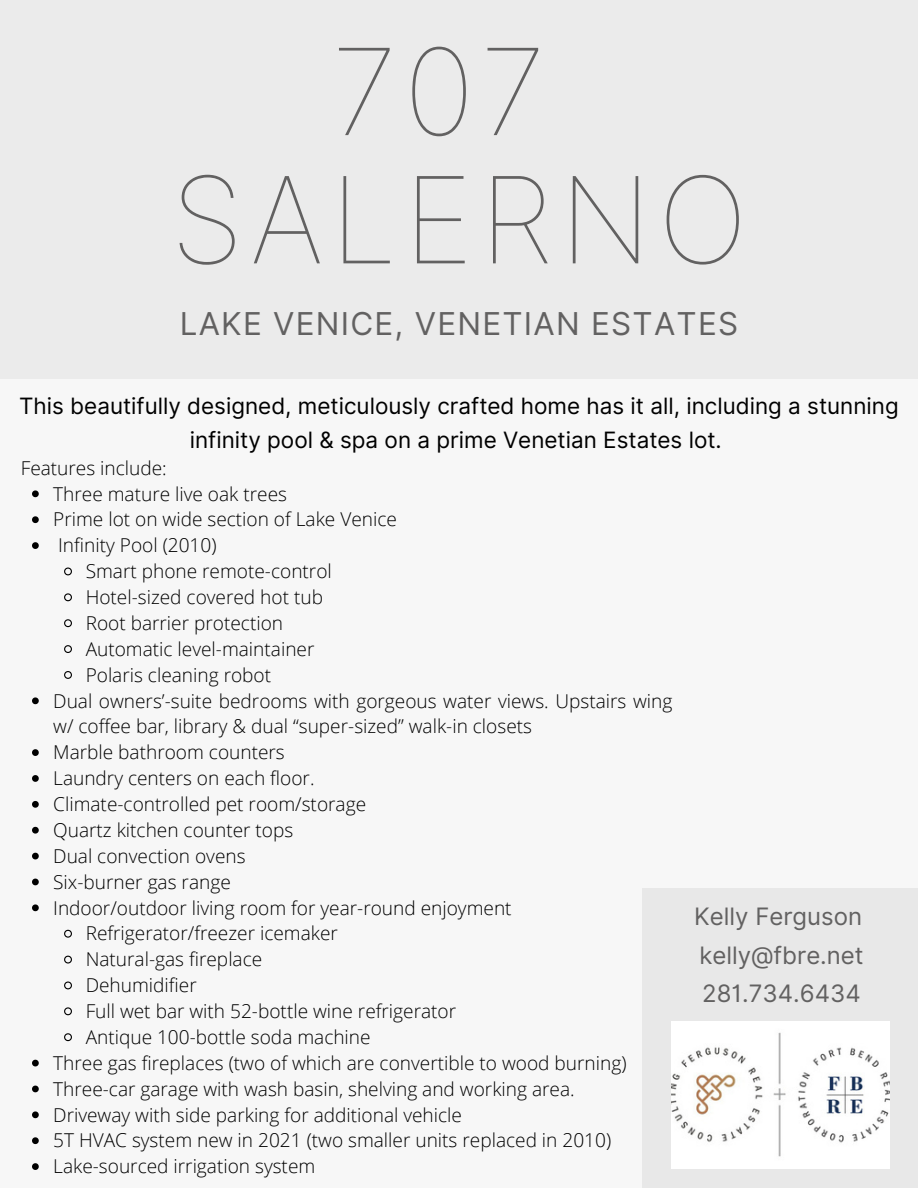
<style>
.page{position:relative;width:918px;height:1188px;background:#f7f7f7}
.page>*{position:absolute;margin:0;border:0;box-sizing:border-box;transform-origin:0 0}
.t1{font:120px/128.2px "Inter Thin BETA";letter-spacing:.05em;color:#626161;text-align:center}
.t2{font:31.5px "Inter";letter-spacing:.04em;color:#626161}
.t3{font:24px/38.2px "Inter";color:#626161;text-align:justify}
.t4{font:22.5px/34.8px "Inter";color:#000;text-align:center}
.t5{font:300 19.05px/25.8px "Open Sans";color:#000}
</style>
<div class="page">
<div style="left:0;top:0;width:918px;height:378px;background:#ebebeb"></div>
<div style="left:643px;top:888px;width:275px;height:300px;background:#e8e8e8"></div>
<img style="left:671px;top:1022px;width:218px;height:146px">
<svg style="left:32px;top:490px;width:7px;height:7px"></svg>
<svg style="left:32px;top:516px;width:7px;height:7px"></svg>
<svg style="left:32px;top:542px;width:7px;height:7px"></svg>
<svg style="left:64px;top:567px;width:8px;height:9px"></svg>
<svg style="left:64px;top:593px;width:8px;height:9px"></svg>
<svg style="left:64px;top:619px;width:8px;height:9px"></svg>
<svg style="left:64px;top:645px;width:8px;height:8px"></svg>
<svg style="left:64px;top:671px;width:8px;height:8px"></svg>
<svg style="left:32px;top:697px;width:7px;height:7px"></svg>
<svg style="left:32px;top:749px;width:7px;height:7px"></svg>
<svg style="left:32px;top:775px;width:7px;height:7px"></svg>
<svg style="left:32px;top:801px;width:7px;height:7px"></svg>
<svg style="left:32px;top:827px;width:7px;height:7px"></svg>
<svg style="left:32px;top:853px;width:7px;height:6px"></svg>
<svg style="left:32px;top:879px;width:7px;height:6px"></svg>
<svg style="left:32px;top:904px;width:7px;height:7px"></svg>
<svg style="left:64px;top:929px;width:8px;height:9px"></svg>
<svg style="left:64px;top:955px;width:8px;height:9px"></svg>
<svg style="left:64px;top:981px;width:8px;height:9px"></svg>
<svg style="left:64px;top:1007px;width:8px;height:9px"></svg>
<svg style="left:64px;top:1033px;width:8px;height:9px"></svg>
<svg style="left:32px;top:1060px;width:7px;height:6px"></svg>
<svg style="left:32px;top:1086px;width:7px;height:6px"></svg>
<svg style="left:32px;top:1111px;width:7px;height:7px"></svg>
<svg style="left:32px;top:1137px;width:7px;height:7px"></svg>
<svg style="left:32px;top:1163px;width:7px;height:7px"></svg>
<p class="t1" style="left:170px;top:27px;width:579px">707<br>SALERNO</p>
<h3 class="t2" style="left:180px;top:305px;width:560px">LAKE VENICE, VENETIAN ESTATES</h3>
<p class="t4" style="left:19px;top:388px;width:881px">This beautifully designed, meticulously crafted home has it all, including a stunning infinity pool &amp; spa on a prime Venetian Estates lot.</p>
<h2 class="t5" style="left:21px;top:454px;width:148px">Features include:</h2>
<h3 class="t5" style="left:53px;top:480px;width:235px">Three mature live oak trees</h3>
<p class="t5" style="left:53px;top:506px;width:345px">Prime lot on wide section of Lake Venice</p>
<p class="t5" style="left:58px;top:532px;width:160px">Infinity Pool (2010)</p>
<p class="t5" style="left:86px;top:558px;width:248px">Smart phone remote-control</p>
<p class="t5" style="left:86px;top:584px;width:239px">Hotel-sized covered hot tub</p>
<p class="t5" style="left:86px;top:610px;width:199px">Root barrier protection</p>
<p class="t5" style="left:86px;top:636px;width:230px">Automatic level-maintainer</p>
<p class="t5" style="left:86px;top:661px;width:187px">Polaris cleaning robot</p>
<p class="t5" style="left:53px;top:687px;width:621px">Dual owners’-suite bedrooms with gorgeous water views. Upstairs wing w/ coffee bar, library &amp; dual “super-sized” walk-in closets</p>
<p class="t5" style="left:53px;top:739px;width:233px">Marble bathroom counters</p>
<p class="t5" style="left:53px;top:765px;width:263px">Laundry centers on each floor.</p>
<p class="t5" style="left:53px;top:791px;width:314px">Climate-controlled pet room/storage</p>
<p class="t5" style="left:53px;top:817px;width:242px">Quartz kitchen counter tops</p>
<p class="t5" style="left:53px;top:843px;width:194px">Dual convection ovens</p>
<p class="t5" style="left:53px;top:868px;width:179px">Six-burner gas range</p>
<p class="t5" style="left:53px;top:894px;width:460px">Indoor/outdoor living room for year-round enjoyment</p>
<p class="t5" style="left:86px;top:920px;width:254px">Refrigerator/freezer icemaker</p>
<p class="t5" style="left:86px;top:946px;width:178px">Natural-gas fireplace</p>
<p class="t5" style="left:86px;top:972px;width:113px">Dehumidifier</p>
<p class="t5" style="left:86px;top:998px;width:372px">Full wet bar with 52-bottle wine refrigerator</p>
<p class="t5" style="left:86px;top:1024px;width:286px">Antique 100-bottle soda machine</p>
<p class="t5" style="left:53px;top:1050px;width:575px">Three gas fireplaces (two of which are convertible to wood burning)</p>
<p class="t5" style="left:53px;top:1075px;width:523px">Three-car garage with wash basin, shelving and working area.</p>
<p class="t5" style="left:53px;top:1101px;width:410px">Driveway with side parking for additional vehicle</p>
<p class="t5" style="left:53px;top:1127px;width:560px">5T HVAC system new in 2021 (two smaller units replaced in 2010)</p>
<p class="t5" style="left:53px;top:1153px;width:264px">Lake-sourced irrigation system</p>
<p class="t3" style="left:694px;top:898px;width:171px">Kelly Ferguson kelly@fbre.net 281.734.6434</p>
</div>
